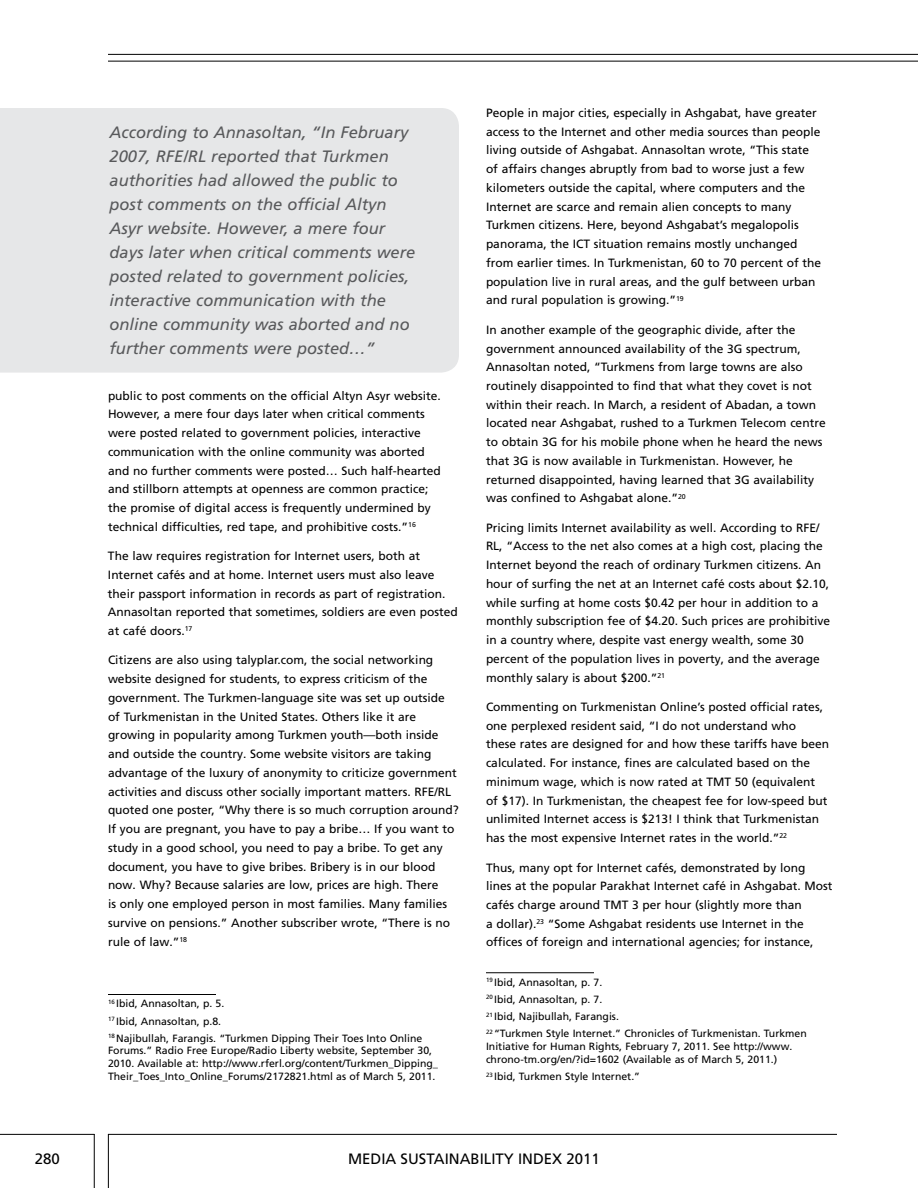
<style>
.page{position:relative;width:918px;height:1188px;background:#fff}
.page>*{position:absolute;margin:0;border:0;box-sizing:border-box;transform-origin:0 0}
.t1{font:italic 16.5px/24px "Frutiger LT Pro";color:#58595b}
.t2{font:15px "Frutiger LT Pro";color:#000}
.t3{font:12px/18.8px "Frutiger LT Pro";color:#000}
.t4{font:10.5px/17.2px "Frutiger LT Pro";color:#000}
</style>
<div class="page">
<hr style="left:108px;top:1134px;width:729px;height:1px;background:#000">
<hr style="left:0;top:1134px;width:94px;height:1px;background:#000">
<hr style="left:94px;top:1134px;width:1px;height:54px;background:#000">
<hr style="left:108px;top:1134px;width:1px;height:54px;background:#000">
<hr style="left:108px;top:61px;width:810px;height:1px;background:#000">
<hr style="left:108px;top:54px;width:810px;height:1px;background:#000">
<hr style="left:486px;top:972px;width:108px;height:1px;background:#000">
<hr style="left:108px;top:994px;width:108px;height:1px;background:#000">
<div style="left:0;top:108px;width:459px;height:265px;background:#e6e7e8"></div>
<p class="t1" style="left:110px;top:121px;width:307px">According to Annasoltan, “In February 2007, RFE/RL reported that Turkmen authorities had allowed the public to post comments on the official Altyn Asyr website. However, a mere four days later when critical comments were posted related to government policies, interactive communication with the online community was aborted and no further comments were posted…”</p>
<p class="t3" style="left:108px;top:386px;width:334px">public to post comments on the official Altyn Asyr website.<br>However, a mere four days later when critical comments were posted related to government policies, interactive communication with the online community was aborted and no further comments were posted… Such half-hearted and stillborn attempts at openness are common practice; the promise of digital access is frequently undermined by technical difficulties, red tape, and prohibitive costs.”<sup>16</sup></p>
<p class="t3" style="left:108px;top:547px;width:351px">The law requires registration for Internet users, both at Internet cafés and at home. Internet users must also leave their passport information in records as part of registration.<br>Annasoltan reported that sometimes, soldiers are even posted at café doors.<sup>17</sup></p>
<p class="t3" style="left:108px;top:651px;width:352px">Citizens are also using talyplar.com, the social networking website designed for students, to express criticism of the government. The Turkmen-language site was set up outside of Turkmenistan in the United States. Others like it are growing in popularity among Turkmen youth—both inside and outside the country. Some website visitors are taking advantage of the luxury of anonymity to criticize government activities and discuss other socially important matters. RFE/RL quoted one poster, “Why there is so much corruption around?<br>If you are pregnant, you have to pay a bribe… If you want to study in a good school, you need to pay a bribe. To get any document, you have to give bribes. Bribery is in our blood now. Why? Because salaries are low, prices are high. There<br>is only one employed person in most families. Many families survive on pensions.” Another subscriber wrote, “There is no rule of law.”<sup>18</sup></p>
<p class="t4" style="left:108px;top:995px;width:316px"><sup>16</sup> Ibid, Annasoltan, p. 5.<br><sup>17</sup> Ibid, Annasoltan, p.8.<br><sup>18</sup> Najibullah, Farangis. “Turkmen Dipping Their Toes Into Online</p>
<p class="t4" style="left:108px;top:1045px;width:332px;line-height:12.8px">Forums.” Radio Free Europe/Radio Liberty website, September 30,<br>2010. Available at: http://www.rferl.org/content/Turkmen_Dipping_<br>Their_Toes_Into_Online_Forums/2172821.html as of March 5, 2011.</p>
<p class="t3" style="left:486px;top:104px;width:337px">People in major cities, especially in Ashgabat, have greater access to the Internet and other media sources than people living outside of Ashgabat. Annasoltan wrote, “This state of affairs changes abruptly from bad to worse just a few kilometers outside the capital, where computers and the Internet are scarce and remain alien concepts to many Turkmen citizens. Here, beyond Ashgabat’s megalopolis panorama, the ICT situation remains mostly unchanged from earlier times. In Turkmenistan, 60 to 70 percent of the population live in rural areas, and the gulf between urban and rural population is growing.”<sup>19</sup></p>
<p class="t3" style="left:486px;top:320px;width:341px">In another example of the geographic divide, after the government announced availability of the 3G spectrum, Annasoltan noted, “Turkmens from large towns are also routinely disappointed to find that what they covet is not within their reach. In March, a resident of Abadan, a town located near Ashgabat, rushed to a Turkmen Telecom centre to obtain 3G for his mobile phone when he heard the news that 3G is now available in Turkmenistan. However, he returned disappointed, having learned that 3G availability was confined to Ashgabat alone.”<sup>20</sup></p>
<p class="t3" style="left:486px;top:518px;width:346px">Pricing limits Internet availability as well. According to RFE/ RL, “Access to the net also comes at a high cost, placing the Internet beyond the reach of ordinary Turkmen citizens. An hour of surfing the net at an Internet café costs about $2.10, while surfing at home costs $0.42 per hour in addition to a monthly subscription fee of $4.20. Such prices are prohibitive in a country where, despite vast energy wealth, some 30 percent of the population lives in poverty, and the average monthly salary is about $200.”<sup>21</sup></p>
<p class="t3" style="left:486px;top:698px;width:345px">Commenting on Turkmenistan Online’s posted official rates, one perplexed resident said, “I do not understand who these rates are designed for and how these tariffs have been calculated. For instance, fines are calculated based on the minimum wage, which is now rated at TMT 50 (equivalent of $17). In Turkmenistan, the cheapest fee for low-speed but unlimited Internet access is $213! I think that Turkmenistan has the most expensive Internet rates in the world.”<sup>22</sup></p>
<p class="t3" style="left:486px;top:858px;width:348px">Thus, many opt for Internet cafés, demonstrated by long lines at the popular Parakhat Internet café in Ashgabat. Most cafés charge around TMT 3 per hour (slightly more than<br>a dollar).<sup>23</sup> “Some Ashgabat residents use Internet in the offices of foreign and international agencies; for instance,</p>
<p class="t4" style="left:486px;top:973px;width:322px"><sup>19</sup> Ibid, Annasoltan, p. 7.<br><sup>20</sup> Ibid, Annasoltan, p. 7.<br><sup>21</sup> Ibid, Najibullah, Farangis.<br><sup>22</sup> “Turkmen Style Internet.” Chronicles of Turkmenistan. Turkmen</p>
<p class="t4" style="left:486px;top:1040px;width:308px;line-height:12.8px">Initiative for Human Rights, February 7, 2011. See http://www. chrono-tm.org/en/?id=1602 (Available as of March 5, 2011.)</p>
<p class="t4" style="left:486px;top:1068px;width:156px"><sup>23</sup> Ibid, Turkmen Style Internet.”</p>
<p class="t2" style="left:35px;top:1150px;width:27px">280</p>
<p class="t2" style="left:348px;top:1150px;width:253px">MEDIA SUSTAINABILITY INDEX 2011</p>
</div>
